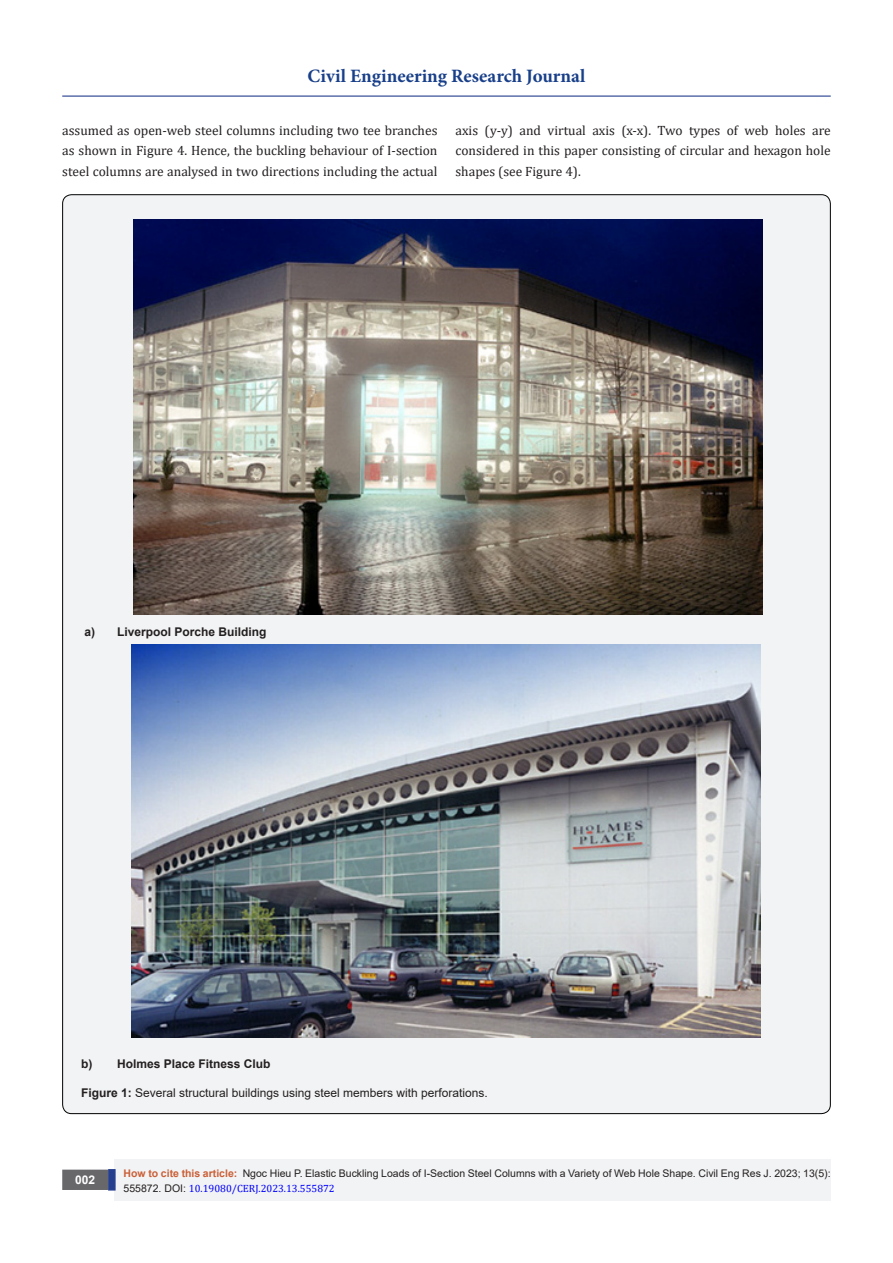
<style>
.page{position:relative;width:893px;height:1263px;background:#fff}
.page>*{position:absolute;margin:0;border:0;box-sizing:border-box;transform-origin:0 0}
.t1{font:700 18.9px "Minion Pro";color:#183f89}
.t2{font:13.5px/20.2px "Cambria";color:#231f20;text-align:justify}
.t3{font:12px "Arial";color:#231f20}
.t4{font:700 12px "Arial";color:#231f20}
.t5{font:700 12px "Arial";color:#fff}
.t6{font:10.5px/15px "Arial";color:#231f20}
.s1{font-weight:700}
.s2{font-weight:700;color:#ca5f37}
.s3{font-family:"Cambria";color:#00f}
</style>
<div class="page">
<div style="left:115px;top:1160px;width:716px;height:41px;background:#f2f3f4"></div>
<div style="left:63px;top:1170px;width:44px;height:19px;background:#68676a"></div>
<div style="left:62px;top:1169px;width:46px;height:21px;border:2px solid #68676a"></div>
<svg style="left:108px;top:1169px;width:8px;height:21px"></svg>
<hr style="left:62px;top:96px;width:769px;height:1px;background:#253f8e">
<div style="left:63px;top:195px;width:767px;height:918px;background:#f2f3f4;border-radius:9px"></div>
<img style="left:134px;top:220px;width:629px;height:394px">
<img style="left:132px;top:645px;width:628px;height:393px">
<h1 class="t1" style="left:308px;top:63px;width:279px">Civil Engineering Research Journal</h1>
<p class="t2" style="left:62px;top:120px;width:377px">assumed as open-web steel columns including two tee branches as shown in Figure 4. Hence, the buckling behaviour of I-section steel columns are analysed in two directions including the actual</p>
<p class="t2" style="left:455px;top:120px;width:377px">axis (y-y) and virtual axis (x-x). Two types of web holes are considered in this paper consisting of circular and hexagon hole shapes (see Figure 4).</p>
<p class="t4" style="left:84px;top:623px;width:184px">a) Liverpool Porche Building</p>
<p class="t4" style="left:81px;top:1055px;width:191px">b) Holmes Place Fitness Club</p>
<p class="t3" style="left:81px;top:1084px;width:408px"><span class="s1">Figure 1:</span> Several structural buildings using steel members with perforations.</p>
<p class="t5" style="left:75px;top:1171px;width:22px">002</p>
<p class="t6" style="left:124px;top:1165px;width:709px"><span class="s2">How to cite this article:</span> Ngoc Hieu P. Elastic Buckling Loads of I-Section Steel Columns with a Variety of Web Hole Shape. Civil Eng Res J. 2023; 13(5):<br>555872. DOI: <span class="s3">10.19080/CERJ.2023.13.555872</span></p>
</div>
